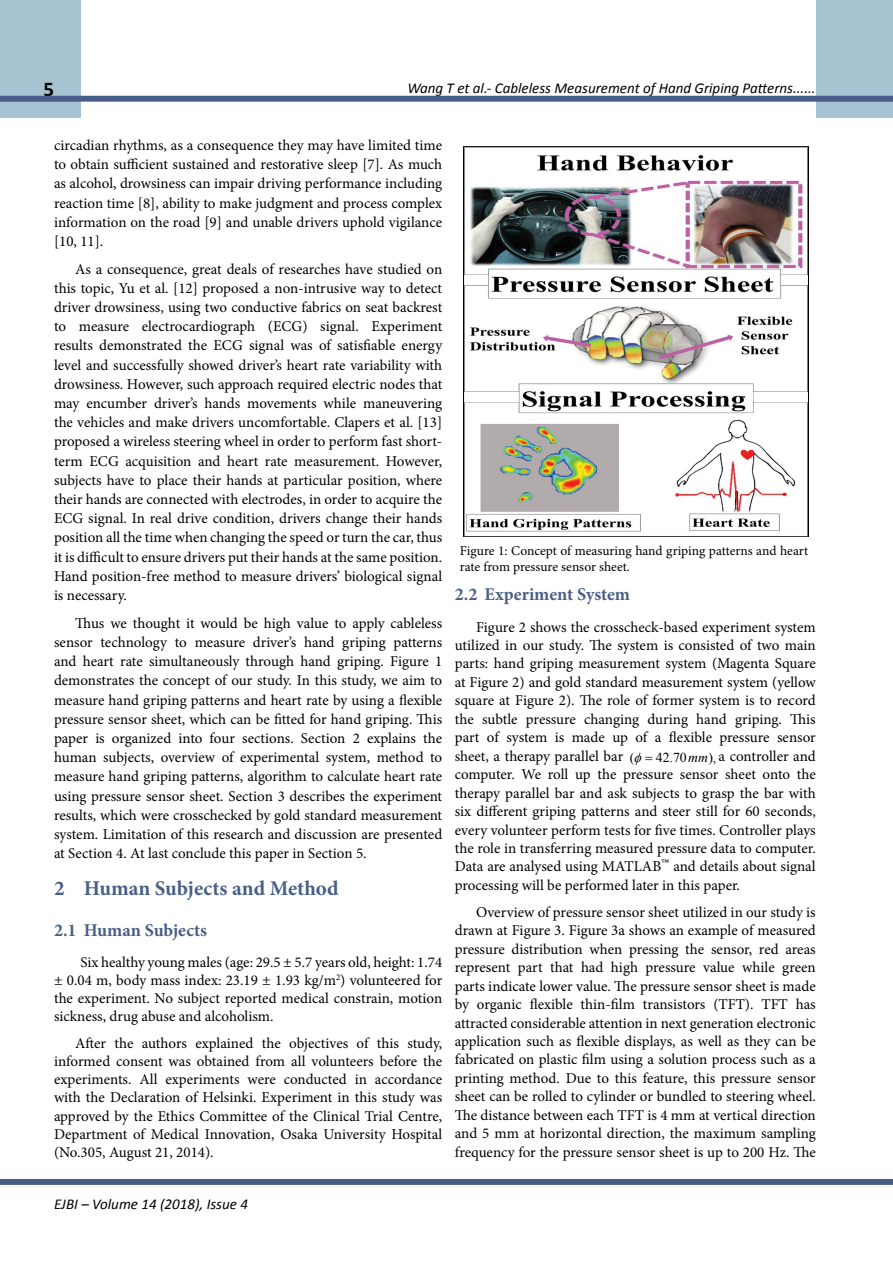
<style>
.page{position:relative;width:893px;height:1263px;background:#fff}
.page>*{position:absolute;margin:0;border:0;box-sizing:border-box;transform-origin:0 0}
.t1{font:700 21px "Minion Pro";color:#495e87}
.t2{font:700 21px "Calibri";color:#000}
.t3{font:700 18px "Minion Pro";letter-spacing:-.005em;color:#495e87}
.t4{font:15px/19.2px "Minion Pro";color:#000;text-align:justify}
.t5{font:italic 15px "Calibri";color:#000}
.t6{font:13.65px "Times New Roman";color:#000}
.t7{font:13.5px/16.2px "Minion Pro";letter-spacing:-.005em;color:#000}
.s1{font-family:"Times New Roman";font-size:13.65px}
.s2{font-family:"Times New Roman";font-style:italic;font-size:13.65px}
.s3{font-size:18px}
</style>
<div class="page">
<div style="left:0;top:1179px;width:893px;height:6px;background:#485e88"></div>
<div style="left:0;top:0;width:81px;height:118px;background:#a5c3d1"></div>
<div style="left:816px;top:0;width:77px;height:118px;background:#a5c3d1"></div>
<div style="left:0;top:96px;width:893px;height:6px;background:#485e88"></div>
<img style="left:463px;top:147px;width:345px;height:390px">
<h1 class="t2" style="left:43px;top:75px;width:12px">5</h1>
<p class="t5" style="left:407px;top:78px;width:410px">Wang T et al.- Cableless Measurement of Hand Griping Patterns......</p>
<p class="t4" style="left:54px;top:136px;width:390px">circadian rhythms, as a consequence they may have limited time to obtain sufficient sustained and restorative sleep [7]. As much as alcohol, drowsiness can impair driving performance including reaction time [8], ability to make judgment and process complex information on the road [9] and unable drivers uphold vigilance [10, 11].</p>
<p class="t4" style="left:54px;top:259px;width:390px;text-indent:21px">As a consequence, great deals of researches have studied on this topic, Yu et al. [12] proposed a non-intrusive way to detect driver drowsiness, using two conductive fabrics on seat backrest to measure electrocardiograph (ECG) signal. Experiment results demonstrated the ECG signal was of satisfiable energy level and successfully showed driver’s heart rate variability with drowsiness. However, such approach required electric nodes that may encumber driver’s hands movements while maneuvering the vehicles and make drivers uncomfortable. Clapers et al. [13] proposed a wireless steering wheel in order to perform fast short&shy;term ECG acquisition and heart rate measurement. However, subjects have to place their hands at particular position, where their hands are connected with electrodes, in order to acquire the ECG signal. In real drive condition, drivers change their hands position all the time when changing the speed or turn the car, thus it is difficult to ensure drivers put their hands at the same position.<br>Hand position-free method to measure drivers’ biological signal is necessary.</p>
<p class="t4" style="left:54px;top:613px;width:390px;text-indent:21px">Thus we thought it would be high value to apply cableless sensor technology to measure driver’s hand griping patterns and heart rate simultaneously through hand griping. Figure 1 demonstrates the concept of our study. In this study, we aim to measure hand griping patterns and heart rate by using a flexible pressure sensor sheet, which can be fitted for hand griping. This paper is organized into four sections. Section 2 explains the human subjects, overview of experimental system, method to measure hand griping patterns, algorithm to calculate heart rate using pressure sensor sheet. Section 3 describes the experiment results, which were crosschecked by gold standard measurement system. Limitation of this research and discussion are presented at Section 4. At last conclude this paper in Section 5.</p>
<h1 class="t1" style="left:54px;top:873px;width:286px">2 Human Subjects and Method</h1>
<p class="t3" style="left:54px;top:917px;width:155px">2.1 Human Subjects</p>
<p class="t4" style="left:54px;top:953px;width:390px;line-height:18.1px;text-indent:26px">Six healthy young males (age: 29.5 ± 5.7 years old, height: 1.74 ± 0.04 m, body mass index: 23.19 ± 1.93 kg/m<sup>2</sup>) volunteered for the experiment. No subject reported medical constrain, motion sickness, drug abuse and alcoholism.</p>
<p class="t4" style="left:54px;top:1034px;width:390px;line-height:18.1px;text-indent:21px">After the authors explained the objectives of this study, informed consent was obtained from all volunteers before the experiments. All experiments were conducted in accordance with the Declaration of Helsinki. Experiment in this study was approved by the Ethics Committee of the Clinical Trial Centre, Department of Medical Innovation, Osaka University Hospital (No.305, August 21, 2014).</p>
<p class="t7" style="left:460px;top:543px;width:350px">Figure 1: Concept of measuring hand griping patterns and heart rate from pressure sensor sheet.</p>
<p class="t3" style="left:455px;top:582px;width:177px">2.2 Experiment System</p>
<p class="t4" style="left:455px;top:618px;width:363px;line-height:18.5px;text-indent:21px">Figure 2 shows the crosscheck-based experiment system utilized in our study. The system is consisted of two main parts: hand griping measurement system (Magenta Square at Figure 2) and gold standard measurement system (yellow square at Figure 2). The role of former system is to record the subtle pressure changing during hand griping. This part of system is made up of a flexible pressure sensor sheet, a therapy parallel bar <span class="s1">(</span></p>
<p class="t4" style="left:656px;top:746px;width:161px"><span class="s1">42.70</span><span class="s2">mm</span> a controller and</p>
<p class="t6" style="left:708px;top:748px;width:9px">),</p>
<p class="t4" style="left:455px;top:765px;width:363px;line-height:18.5px">computer. We roll up the pressure sensor sheet onto the therapy parallel bar and ask subjects to grasp the bar with six different griping patterns and steer still for 60 seconds, every volunteer perform tests for five times. Controller plays the role in transferring measured pressure data to computer.<br>Data are analysed using MATLAB<span class="s3">™</span> and details about signal processing will be performed later in this paper.</p>
<p class="t4" style="left:455px;top:903px;width:363px;line-height:18.5px;text-indent:21px">Overview of pressure sensor sheet utilized in our study is drawn at Figure 3. Figure 3a shows an example of measured pressure distribution when pressing the sensor, red areas represent part that had high pressure value while green parts indicate lower value. The pressure sensor sheet is made by organic flexible thin-film transistors (TFT). TFT has attracted considerable attention in next generation electronic application such as flexible displays, as well as they can be fabricated on plastic film using a solution process such as a printing method. Due to this feature, this pressure sensor sheet can be rolled to cylinder or bundled to steering wheel.<br>The distance between each TFT is 4 mm at vertical direction and 5 mm at horizontal direction, the maximum sampling frequency for the pressure sensor sheet is up to 200 Hz. The</p>
<p class="t5" style="left:54px;top:1194px;width:196px">EJBI – Volume 14 (2018), Issue 4</p>
</div>
